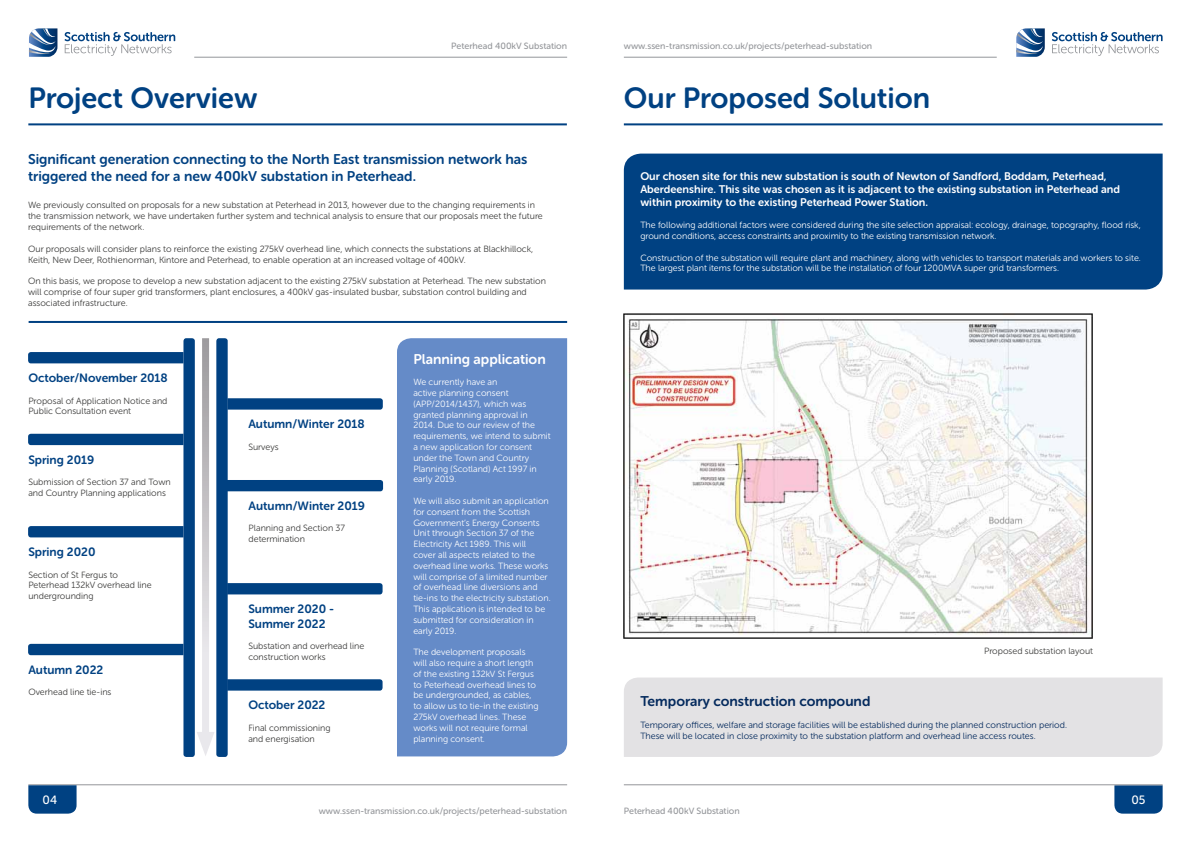
<style>
.page{position:relative;width:1191px;height:842px;background:#fff}
.page>*{position:absolute;margin:0;border:0;box-sizing:border-box;transform-origin:0 0}
.t1{font:29px "Museo Sans Rounded 700";color:#004182}
.t2{font:14px/16.8px "Museo Sans Rounded 700";color:#004182}
.t3{font:14px "Museo Sans Rounded 700";color:#042a5d}
.t4{font:14px "Museo Sans Rounded 700";color:#fff}
.t5{font:12px/14.4px "Museo Sans Rounded 700";color:#004182}
.t6{font:12px "Museo Sans Rounded 500";color:#fff}
.t7{font:11px/13.2px "Museo Sans Rounded 700";color:#fff}
.t8{font:9px/10.8px "Museo Sans Rounded 300";color:#fff}
.t9{font:9px/10.8px "Museo Sans Rounded 300";color:#3c3c3b}
.t10{font:9px/10.8px "Museo Sans Rounded 300";color:#042a5d}
.t11{font:9px "Museo Sans Rounded 500";color:#94969a}
</style>
<div class="page">
<hr style="left:28px;top:784px;width:539px;height:1px;background:#94969a">
<svg style="left:29px;top:28px;width:28px;height:29px"></svg>
<svg style="left:64px;top:32px;width:111px;height:24px"></svg>
<svg style="left:28px;top:785px;width:49px;height:29px"></svg>
<hr style="left:194px;top:57px;width:373px;height:1px;background:#94969a">
<hr style="left:28px;top:123px;width:539px;height:2px;background:#004182">
<hr style="left:29px;top:321px;width:538px;height:2px;background:#004182">
<div style="left:183px;top:338px;width:12px;height:419px;background:#004182;border-radius:3px"></div>
<svg style="left:202px;top:338px;width:7px;height:394px;background:#cac8cb"></svg>
<svg style="left:197px;top:732px;width:17px;height:24px"></svg>
<div style="left:216px;top:338px;width:12px;height:419px;background:#004182;border-radius:3px"></div>
<svg style="left:28px;top:352px;width:155px;height:11px;background:#014282"></svg>
<svg style="left:227px;top:398px;width:156px;height:12px;background:#0e4b89"></svg>
<div style="left:28px;top:434px;width:155px;height:11px;background:#004182"></div>
<div style="left:228px;top:480px;width:155px;height:11px;background:#004182"></div>
<svg style="left:28px;top:526px;width:155px;height:11px;background:#024283"></svg>
<svg style="left:227px;top:583px;width:155px;height:11px;background:#024283"></svg>
<div style="left:28px;top:644px;width:155px;height:11px;background:#004182"></div>
<svg style="left:227px;top:679px;width:155px;height:12px;background:#0e4b88"></svg>
<div style="left:397px;top:338px;width:170px;height:418px;background:#658bc8"></div>
<svg style="left:1016px;top:28px;width:28px;height:29px"></svg>
<svg style="left:1052px;top:32px;width:110px;height:24px"></svg>
<hr style="left:624px;top:57px;width:372px;height:1px;background:#94969a">
<svg style="left:1114px;top:785px;width:48px;height:29px"></svg>
<hr style="left:624px;top:784px;width:538px;height:1px;background:#94969a">
<hr style="left:624px;top:123px;width:538px;height:2px;background:#004182">
<div style="left:624px;top:154px;width:538px;height:136px;background:#004182"></div>
<div style="left:624px;top:677px;width:538px;height:80px;background:#e3e2e4"></div>
<img style="left:624px;top:313px;width:468px;height:326px">
<p class="t11" style="left:451px;top:41px;width:117px">Peterhead 400kV Substation</p>
<h1 class="t1" style="left:28px;top:82px;width:231px">Project Overview</h1>
<h2 class="t2" style="left:28px;top:151px;width:501px">Significant generation connecting to the North East transmission network has triggered the need for a new 400kV substation in Peterhead.</h2>
<p class="t9" style="left:28px;top:200px;width:516px">We previously consulted on proposals for a new substation at Peterhead in 2013, however due to the changing requirements in the transmission network, we have undertaken further system and technical analysis to ensure that our proposals meet the future requirements of the network.</p>
<p class="t9" style="left:28px;top:243px;width:506px">Our proposals will consider plans to reinforce the existing 275kV overhead line, which connects the substations at Blackhillock,<br>Keith, New Deer, Rothienorman, Kintore and Peterhead, to enable operation at an increased voltage of 400kV.</p>
<p class="t9" style="left:28px;top:276px;width:519px">On this basis, we propose to develop a new substation adjacent to the existing 275kV substation at Peterhead. The new substation will comprise of four super grid transformers, plant enclosures, a 400kV gas-insulated busbar, substation control building and associated infrastructure.</p>
<h3 class="t5" style="left:28px;top:371px;width:141px">October/November 2018</h3>
<p class="t9" style="left:28px;top:395px;width:141px">Proposal of Application Notice and<br>Public Consultation event</p>
<h3 class="t5" style="left:28px;top:452px;width:67px">Spring 2019</h3>
<p class="t9" style="left:28px;top:477px;width:144px">Submission of Section 37 and Town and Country Planning applications</p>
<h3 class="t5" style="left:28px;top:545px;width:69px">Spring 2020</h3>
<p class="t9" style="left:28px;top:569px;width:125px">Section of St Fergus to<br>Peterhead 132kV overhead line undergrounding</p>
<h3 class="t5" style="left:28px;top:662px;width:77px">Autumn 2022</h3>
<p class="t9" style="left:28px;top:687px;width:85px">Overhead line tie-ins</p>
<h3 class="t6" style="left:43px;top:793px;width:16px">04</h3>
<h3 class="t5" style="left:248px;top:417px;width:118px">Autumn/Winter 2018</h3>
<p class="t9" style="left:248px;top:441px;width:32px">Surveys</p>
<h3 class="t5" style="left:249px;top:498px;width:118px">Autumn/Winter 2019</h3>
<p class="t9" style="left:249px;top:523px;width:98px">Planning and Section 37 determination</p>
<h3 class="t5" style="left:248px;top:602px;width:87px">Summer 2020 -<br>Summer 2022</h3>
<p class="t9" style="left:248px;top:641px;width:117px">Substation and overhead line construction works</p>
<h3 class="t5" style="left:248px;top:698px;width:79px">October 2022</h3>
<p class="t9" style="left:248px;top:722px;width:84px">Final commissioning and energisation</p>
<h2 class="t4" style="left:413px;top:351px;width:134px">Planning application</h2>
<p class="t8" style="left:413px;top:377px;width:139px">We currently have an<br>active planning consent (APP/2014/1437), which was granted planning approval in<br>2014. Due to our review of the requirements, we intend to submit a new application for consent under the Town and Country<br>Planning (Scotland) Act 1997 in early 2019.</p>
<p class="t8" style="left:413px;top:496px;width:139px">We will also submit an application for consent from the Scottish<br>Government’s Energy Consents<br>Unit through Section 37 of the<br>Electricity Act 1989. This will cover all aspects related to the overhead line works. These works will comprise of a limited number of overhead line diversions and tie-ins to the electricity substation.<br>This application is intended to be submitted for consideration in early 2019.</p>
<p class="t8" style="left:413px;top:647px;width:127px">The development proposals will also require a short length of the existing 132kV St Fergus to Peterhead overhead lines to be undergrounded, as cables, to allow us to tie-in the existing<br>275kV overhead lines. These works will not require formal planning consent.</p>
<p class="t11" style="left:319px;top:806px;width:250px">www.ssen-transmission.co.uk/projects/peterhead-substation</p>
<p class="t11" style="left:624px;top:41px;width:250px">www.ssen-transmission.co.uk/projects/peterhead-substation</p>
<h1 class="t1" style="left:624px;top:82px;width:308px">Our Proposed Solution</h1>
<p class="t7" style="left:640px;top:170px;width:481px">Our chosen site for this new substation is south of Newton of Sandford, Boddam, Peterhead,<br>Aberdeenshire. This site was chosen as it is adjacent to the existing substation in Peterhead and within proximity to the existing Peterhead Power Station.</p>
<p class="t8" style="left:640px;top:220px;width:502px">The following additional factors were considered during the site selection appraisal: ecology, drainage, topography, flood risk, ground conditions, access constraints and proximity to the existing transmission network.</p>
<p class="t8" style="left:640px;top:252px;width:502px">Construction of the substation will require plant and machinery, along with vehicles to transport materials and workers to site.<br>The largest plant items for the substation will be the installation of four 1200MVA super grid transformers.</p>
<p class="t9" style="left:984px;top:645px;width:110px">Proposed substation layout</p>
<h2 class="t3" style="left:640px;top:694px;width:232px">Temporary construction compound</h2>
<p class="t10" style="left:640px;top:719px;width:428px">Temporary offices, welfare and storage facilities will be established during the planned construction period.<br>These will be located in close proximity to the substation platform and overhead line access routes.</p>
<p class="t11" style="left:624px;top:806px;width:117px">Peterhead 400kV Substation</p>
<h3 class="t6" style="left:1131px;top:793px;width:16px">05</h3>
</div>
